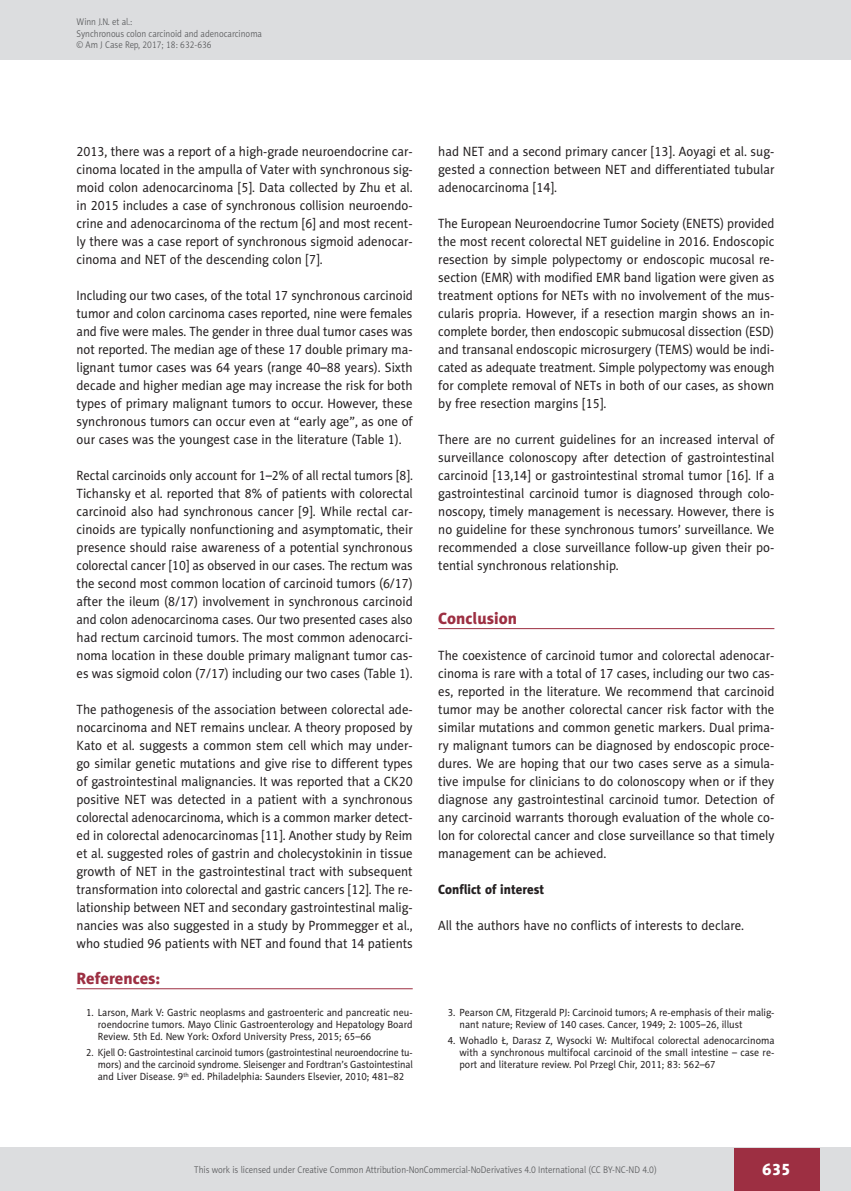
<style>
.page{position:relative;width:851px;height:1191px;background:#fff}
.page>*{position:absolute;margin:0;border:0;box-sizing:border-box;transform-origin:0 0}
.AJCR_Referencje_Tytu{font:16.5px "Naomi Sans EFN Heavy";color:#9d2f42}
.AJCR_Headline_1{font:16.5px "Naomi Sans EFN Heavy";color:#9d2f42}
.t1{font:16.5px "Naomi Sans EFN Heavy";color:#fff}
.AJCR_Body{font:13.5px/18px "Naomi Sans EFN";color:#231f20;text-align:justify;scale:.95 1}
.AJCR_Body-2{font:13.5px/18px "Naomi Sans EFN";color:#231f20;text-align:justify;scale:.94 1}
.AJCR_Headline_2{font:13.5px "Naomi Sans EFN Heavy";color:#231f20;scale:.95 1}
.AJCR_Referencje_punk{font:10.5px/12px "Naomi Sans EFN";color:#231f20;text-align:justify;scale:.95 1}
.AJCR_Referencje_punk-2{font:10.5px/12px "Naomi Sans EFN";color:#231f20;text-align:justify;scale:.92 1}
.t2{font:9.75px/11.2px "Naomi Sans EFN Light";color:#57585a;scale:.9 1}
</style>
<div class="page">
<hr style="left:438px;top:628px;width:336px;height:1px;background:#9d2f42">
<hr style="left:77px;top:988px;width:335px;height:1px;background:#9d2f42">
<div style="left:0;top:1148px;width:850px;height:43px;background:#dcdddf"></div>
<div style="left:733px;top:1147px;width:86px;height:43px;background:#9d2f42"></div>
<div style="left:0;top:0;width:850px;height:60px;background:#dcdddf"></div>
<p class="t2" style="left:77px;top:16px;width:207px">Winn J.N. et al.:<br>Synchronous colon carcinoid and adenocarcinoma © Am J Case Rep, 2017; 18: 632-636</p>
<p class="AJCR_Body" style="left:77px;top:142px;width:355px">2013, there was a report of a high-grade neuroendocrine car&shy;cinoma located in the ampulla of Vater with synchronous sig&shy;moid colon adenocarcinoma [5]. Data collected by Zhu et al. in 2015 includes a case of synchronous collision neuroendo&shy;crine and adenocarcinoma of the rectum [6] and most recent&shy;ly there was a case report of synchronous sigmoid adenocar&shy;cinoma and NET of the descending colon [7].</p>
<p class="AJCR_Body-2" style="left:77px;top:286px;width:359px">Including our two cases, of the total 17 synchronous carcinoid tumor and colon carcinoma cases reported, nine were females and five were males. The gender in three dual tumor cases was not reported. The median age of these 17 double primary ma&shy;lignant tumor cases was 64 years (range 40–88 years). Sixth decade and higher median age may increase the risk for both types of primary malignant tumors to occur. However, these synchronous tumors can occur even at “early age”, as one of our cases was the youngest case in the literature (Table 1).</p>
<p class="AJCR_Body-2" style="left:77px;top:466px;width:359px">Rectal carcinoids only account for 1–2% of all rectal tumors [8].<br>Tichansky et al. reported that 8% of patients with colorectal carcinoid also had synchronous cancer [9]. While rectal car&shy;cinoids are typically nonfunctioning and asymptomatic, their presence should raise awareness of a potential synchronous colorectal cancer [10] as observed in our cases. The rectum was the second most common location of carcinoid tumors (6/17) after the ileum (8/17) involvement in synchronous carcinoid and colon adenocarcinoma cases. Our two presented cases also had rectum carcinoid tumors. The most common adenocarci&shy;noma location in these double primary malignant tumor cas&shy;es was sigmoid colon (7/17) including our two cases (Table 1).</p>
<p class="AJCR_Body" style="left:77px;top:700px;width:355px">The pathogenesis of the association between colorectal ade&shy;nocarcinoma and NET remains unclear. A theory proposed by Kato et al. suggests a common stem cell which may under&shy;go similar genetic mutations and give rise to different types of gastrointestinal malignancies. It was reported that a CK20 positive NET was detected in a patient with a synchronous colorectal adenocarcinoma, which is a common marker detect&shy;ed in colorectal adenocarcinomas [11]. Another study by Reim et al. suggested roles of gastrin and cholecystokinin in tissue growth of NET in the gastrointestinal tract with subsequent transformation into colorectal and gastric cancers [12]. The re&shy;lationship between NET and secondary gastrointestinal malig&shy;nancies was also suggested in a study by Prommegger et al., who studied 96 patients with NET and found that 14 patients</p>
<p class="AJCR_Referencje_Tytu" style="left:77px;top:968px;width:85px">References:</p>
<p class="AJCR_Referencje_punk" style="left:98px;top:1006px;width:333px;text-indent:-12px">1. Larson, Mark V: Gastric neoplasms and gastroenteric and pancreatic neu&shy;roendocrine tumors. Mayo Clinic Gastroenterology and Hepatology Board Review. 5th Ed. New York: Oxford University Press, 2015; 65–66</p>
<p class="AJCR_Referencje_punk-2" style="left:98px;top:1047px;width:344px;text-indent:-12px">2. Kjell O: Gastrointestinal carcinoid tumors (gastrointestinal neuroendocrine tu&shy;mors) and the carcinoid syndrome. Sleisenger and Fordtran’s Gastointestinal and Liver Disease. 9<sup>th</sup> ed. Philadelphia: Saunders Elsevier, 2010; 481–82</p>
<p class="AJCR_Body" style="left:438px;top:142px;width:355px">had NET and a second primary cancer [13]. Aoyagi et al. sug&shy;gested a connection between NET and differentiated tubular adenocarcinoma [14].</p>
<p class="AJCR_Body-2" style="left:438px;top:214px;width:359px">The European Neuroendocrine Tumor Society (ENETS) provided the most recent colorectal NET guideline in 2016. Endoscopic resection by simple polypectomy or endoscopic mucosal re&shy;section (EMR) with modified EMR band ligation were given as treatment options for NETs with no involvement of the mus&shy;cularis propria. However, if a resection margin shows an in&shy;complete border, then endoscopic submucosal dissection (ESD) and transanal endoscopic microsurgery (TEMS) would be indi&shy;cated as adequate treatment. Simple polypectomy was enough for complete removal of NETs in both of our cases, as shown by free resection margins [15].</p>
<p class="AJCR_Body" style="left:438px;top:430px;width:355px">There are no current guidelines for an increased interval of surveillance colonoscopy after detection of gastrointestinal carcinoid [13,14] or gastrointestinal stromal tumor [16]. If a gastrointestinal carcinoid tumor is diagnosed through colo&shy;noscopy, timely management is necessary. However, there is no guideline for these synchronous tumors’ surveillance. We recommended a close surveillance follow-up given their po&shy;tential synchronous relationship.</p>
<p class="AJCR_Headline_1" style="left:438px;top:608px;width:80px">Conclusion</p>
<p class="AJCR_Body" style="left:438px;top:646px;width:355px">The coexistence of carcinoid tumor and colorectal adenocar&shy;cinoma is rare with a total of 17 cases, including our two cas&shy;es, reported in the literature. We recommend that carcinoid tumor may be another colorectal cancer risk factor with the similar mutations and common genetic markers. Dual prima&shy;ry malignant tumors can be diagnosed by endoscopic proce&shy;dures. We are hoping that our two cases serve as a simula&shy;tive impulse for clinicians to do colonoscopy when or if they diagnose any gastrointestinal carcinoid tumor. Detection of any carcinoid warrants thorough evaluation of the whole co&shy;lon for colorectal cancer and close surveillance so that timely management can be achieved.</p>
<p class="AJCR_Headline_2" style="left:438px;top:881px;width:113px">Conflict of interest</p>
<p class="AJCR_Body" style="left:438px;top:916px;width:323px">All the authors have no conflicts of interests to declare.</p>
<p class="AJCR_Referencje_punk" style="left:459px;top:1006px;width:333px;text-indent:-12px">3. Pearson CM, Fitzgerald PJ: Carcinoid tumors; A re-emphasis of their malig&shy;nant nature; Review of 140 cases. Cancer, 1949; 2: 1005–26, illust</p>
<p class="AJCR_Referencje_punk" style="left:459px;top:1035px;width:333px;text-indent:-12px">4. Wohadlo Ł, Darasz Z, Wysocki W: Multifocal colorectal adenocarcinoma with a synchronous multifocal carcinoid of the small intestine – case re&shy;port and literature review. Pol Przegl Chir, 2011; 83: 562–67</p>
<p class="t2" style="left:194px;top:1164px;width:515px">This work is licensed under Creative Common Attribution-NonCommercial-NoDerivatives 4.0 International (CC BY-NC-ND 4.0)</p>
<p class="t1" style="left:762px;top:1159px;width:30px">635</p>
</div>
